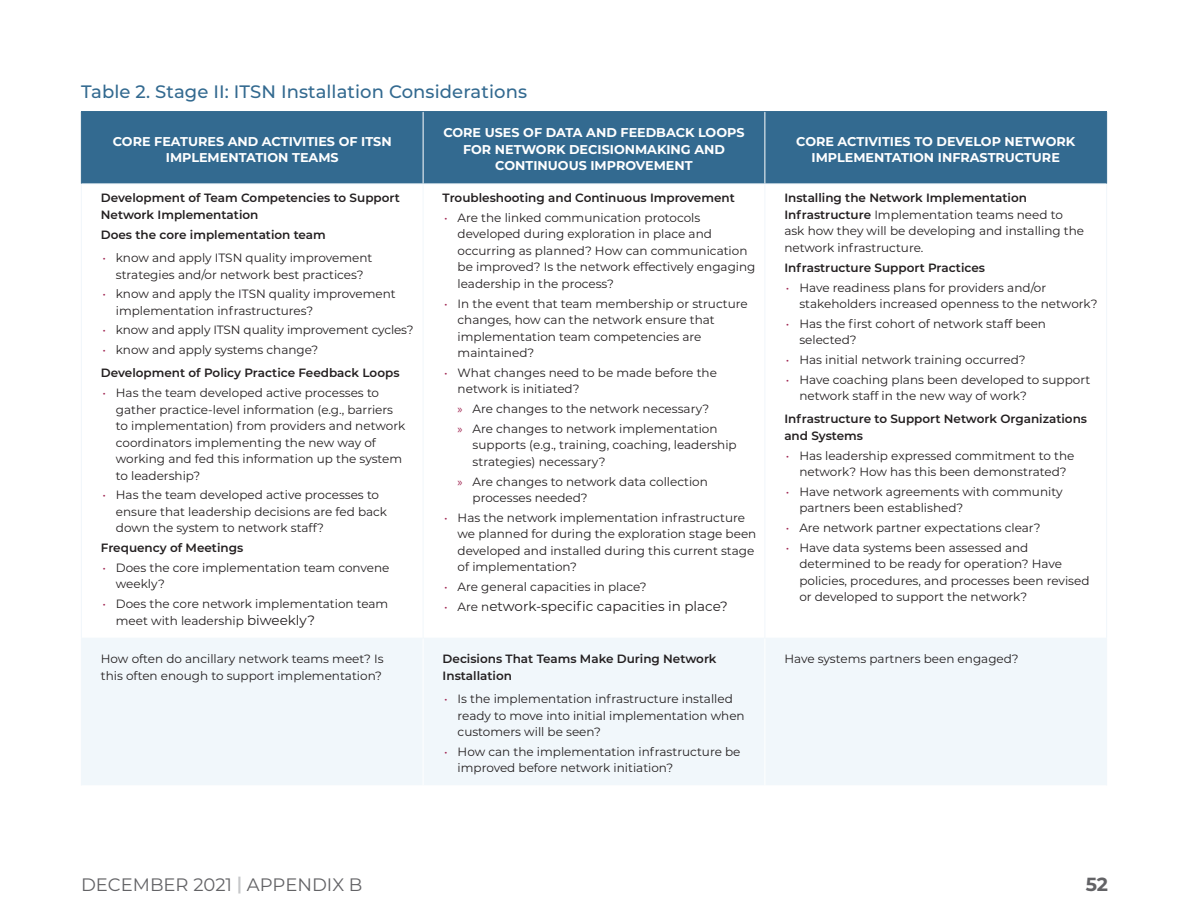
<style>
.page{position:relative;width:1188px;height:918px;background:#fff}
.page>*{position:absolute;margin:0;border:0;box-sizing:border-box;transform-origin:0 0}
.t1{font:700 18.9px "Montserrat";color:#636366}
.t2{font:500 18px "Montserrat";letter-spacing:.005em;color:#336a90}
.t3{font:18px "Montserrat";color:#636366}
.t4{font:13.5px "Montserrat";color:#231f20}
.t5{font:700 12.75px/16.5px "Montserrat";color:#fff;text-align:center}
.t6{font:12px/16.5px "Montserrat";color:#231f20}
.t7{font:600 12px/16.5px "Montserrat";color:#231f20}
.s1{color:#a12854}
.s2{font-size:13.5px}
.s3{font-family:"Myriad Pro";color:#a12854}
.s4{font-size:12px;color:#a12854}
.s5{font-size:12px}
.s6{font-weight:600}
.s7{font-weight:600;color:#c7c8ca}
</style>
<div class="page">
<div style="left:82px;top:112px;width:1024px;height:72px;background:#336a90"></div>
<div style="left:82px;top:639px;width:1024px;height:146px;background:#f1f7fb"></div>
<hr style="left:81px;top:184px;width:342px;height:1px;background:#f1f7fb">
<hr style="left:423px;top:184px;width:342px;height:1px;background:#f1f7fb">
<hr style="left:765px;top:184px;width:342px;height:1px;background:#f1f7fb">
<hr style="left:81px;top:184px;width:1px;height:454px;background:#f1f7fb">
<hr style="left:423px;top:184px;width:1px;height:454px;background:#f1f7fb">
<hr style="left:765px;top:184px;width:1px;height:454px;background:#f1f7fb">
<hr style="left:1106px;top:184px;width:1px;height:454px;background:#f1f7fb">
<hr style="left:81px;top:638px;width:342px;height:1px;background:#f1f7fb">
<hr style="left:423px;top:638px;width:342px;height:1px;background:#f1f7fb">
<hr style="left:765px;top:638px;width:342px;height:1px;background:#f1f7fb">
<hr style="left:423px;top:639px;width:1px;height:146px;background:#fff">
<hr style="left:765px;top:639px;width:1px;height:146px;background:#fff">
<hr style="left:81px;top:112px;width:1px;height:72px;background:#336a90">
<hr style="left:423px;top:112px;width:1px;height:72px;background:#fff">
<hr style="left:765px;top:112px;width:1px;height:72px;background:#fff">
<hr style="left:1106px;top:112px;width:1px;height:72px;background:#336a90">
<hr style="left:81px;top:111px;width:342px;height:1px;background:#336a90">
<hr style="left:423px;top:111px;width:342px;height:1px;background:#336a90">
<hr style="left:765px;top:111px;width:342px;height:1px;background:#336a90">
<hr style="left:81px;top:639px;width:1px;height:146px;background:#f1f7fb">
<hr style="left:1106px;top:639px;width:1px;height:146px;background:#f1f7fb">
<p class="t2" style="left:81px;top:79px;width:448px">Table 2. Stage II: ITSN Installation Considerations</p>
<p class="t5" style="left:113px;top:132px;width:280px">CORE FEATURES AND ACTIVITIES OF ITSN<br>IMPLEMENTATION TEAMS</p>
<p class="t5" style="left:443px;top:124px;width:303px">CORE USES OF DATA AND FEEDBACK LOOPS<br>FOR NETWORK DECISIONMAKING AND<br>CONTINUOUS IMPROVEMENT</p>
<p class="t5" style="left:796px;top:132px;width:281px">CORE ACTIVITIES TO DEVELOP NETWORK<br>IMPLEMENTATION INFRASTRUCTURE</p>
<p class="t7" style="left:101px;top:189px;width:300px">Development of Team Competencies to Support<br>Network Implementation</p>
<p class="t7" style="left:101px;top:226px;width:226px">Does the core implementation team</p>
<p class="t6" style="left:102px;top:249px;width:272px;text-align:center"><span class="s1">•</span> know and apply ITSN quality improvement strategies and/or network best practices?</p>
<p class="t6" style="left:116px;top:285px;width:281px;text-indent:-14px"><span class="s1">•</span> know and apply the ITSN quality improvement implementation infrastructures?</p>
<p class="t6" style="left:102px;top:322px;width:313px"><span class="s1">•</span> know and apply ITSN quality improvement cycles?</p>
<p class="t6" style="left:102px;top:341px;width:217px"><span class="s1">•</span> know and apply systems change?</p>
<p class="t7" style="left:101px;top:364px;width:300px">Development of Policy Practice Feedback Loops</p>
<p class="t6" style="left:116px;top:384px;width:291px;text-indent:-14px"><span class="s1">•</span> Has the team developed active processes to gather practice-level information (e.g., barriers to implementation) from providers and network coordinators implementing the new way of working and fed this information up the system to leadership?</p>
<p class="t6" style="left:116px;top:487px;width:273px;text-indent:-14px"><span class="s1">•</span> Has the team developed active processes to ensure that leadership decisions are fed back down the system to network staff?</p>
<p class="t7" style="left:101px;top:539px;width:144px">Frequency of Meetings</p>
<p class="t6" style="left:116px;top:559px;width:275px;text-indent:-14px"><span class="s1">•</span> Does the core implementation team convene weekly?</p>
<p class="t6" style="left:116px;top:595px;width:274px;text-indent:-14px"><span class="s1">•</span> Does the core network implementation team meet with leadership <span class="s2">biweekly?</span></p>
<p class="t7" style="left:443px;top:189px;width:294px">Troubleshooting and Continuous Improvement</p>
<p class="t6" style="left:458px;top:209px;width:299px;text-indent:-14px"><span class="s1">•</span> Are the linked communication protocols developed during exploration in place and occurring as planned? How can communication be improved? Is the network effectively engaging leadership in the process?</p>
<p class="t6" style="left:458px;top:295px;width:292px;text-indent:-14px"><span class="s1">•</span> In the event that team membership or structure changes, how can the network ensure that implementation team competencies are maintained?</p>
<p class="t6" style="left:458px;top:364px;width:261px;text-indent:-14px"><span class="s1">•</span> What changes need to be made before the network is initiated?</p>
<p class="t6" style="left:458px;top:400px;width:253px"><span class="s3">»</span> Are changes to the network necessary?</p>
<p class="t6" style="left:473px;top:420px;width:266px;text-indent:-15px"><span class="s3">»</span> Are changes to network implementation supports (e.g., training, coaching, leadership strategies) necessary?</p>
<p class="t6" style="left:473px;top:473px;width:237px;text-indent:-15px"><span class="s3">»</span> Are changes to network data collection processes needed?</p>
<p class="t6" style="left:458px;top:509px;width:300px;text-indent:-14px"><span class="s1">•</span> Has the network implementation infrastructure we planned for during the exploration stage been developed and installed during this current stage of implementation?</p>
<p class="t6" style="left:444px;top:578px;width:204px"><span class="s1">•</span> Are general capacities in place?</p>
<p class="t4" style="left:444px;top:597px;width:285px"><span class="s4">•</span> <span class="s5">Are n</span>etwork-specific capacities in place?</p>
<p class="t6" style="left:784px;top:189px;width:301px"><span class="s6">Installing the Network Implementation Infrastructure</span> Implementation teams need to ask how they will be developing and installing the network infrastructure.</p>
<p class="t7" style="left:784px;top:259px;width:202px">Infrastructure Support Practices</p>
<p class="t6" style="left:799px;top:279px;width:300px;text-indent:-14px"><span class="s1">•</span> Have readiness plans for providers and/or stakeholders increased openness to the network?</p>
<p class="t6" style="left:799px;top:315px;width:248px;text-indent:-14px"><span class="s1">•</span> Has the first cohort of network staff been selected?</p>
<p class="t6" style="left:786px;top:351px;width:241px"><span class="s1">•</span> Has initial network training occurred?</p>
<p class="t6" style="left:799px;top:371px;width:292px;text-indent:-14px"><span class="s1">•</span> Have coaching plans been developed to support network staff in the new way of work?</p>
<p class="t7" style="left:784px;top:410px;width:304px">Infrastructure to Support Network Organizations and Systems</p>
<p class="t6" style="left:786px;top:447px;width:290px;text-align:center"><span class="s1">•</span> Has leadership expressed commitment to the network? How has this been demonstrated?</p>
<p class="t6" style="left:799px;top:483px;width:265px;text-indent:-14px"><span class="s1">•</span> Have network agreements with community partners been established?</p>
<p class="t6" style="left:786px;top:519px;width:256px"><span class="s1">•</span> Are network partner expectations clear?</p>
<p class="t6" style="left:799px;top:539px;width:292px;text-indent:-14px"><span class="s1">•</span> Have data systems been assessed and determined to be ready for operation? Have policies, procedures, and processes been revised or developed to support the network?</p>
<p class="t6" style="left:101px;top:650px;width:284px">How often do ancillary network teams meet? Is this often enough to support implementation?</p>
<p class="t7" style="left:443px;top:650px;width:275px">Decisions That Teams Make During Network<br>Installation</p>
<p class="t6" style="left:458px;top:690px;width:289px;text-indent:-14px"><span class="s1">•</span> Is the implementation infrastructure installed ready to move into initial implementation when customers will be seen?</p>
<p class="t6" style="left:458px;top:743px;width:284px;text-indent:-14px"><span class="s1">•</span> How can the implementation infrastructure be improved before network initiation?</p>
<p class="t6" style="left:784px;top:650px;width:236px">Have systems partners been engaged?</p>
<h2 class="t3" style="left:81px;top:872px;width:283px">DECEMBER 2021 <span class="s7">|</span> APPENDIX B</h2>
<h1 class="t1" style="left:1086px;top:871px;width:24px">52</h1>
</div>
